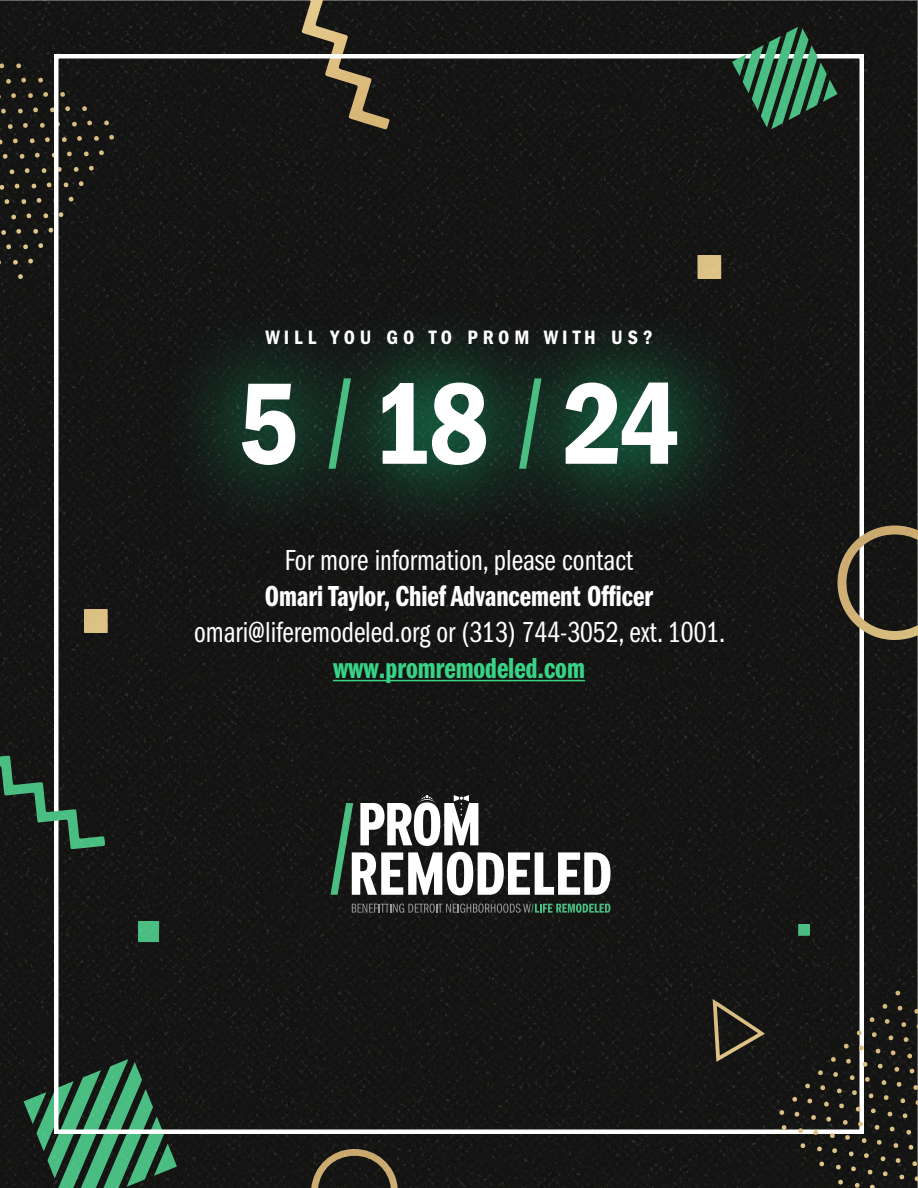
<style>
.page{position:relative;width:918px;height:1188px;background:#fff}
.page>*{position:absolute;margin:0;border:0;box-sizing:border-box;transform-origin:0 0}
.t1{font:120px "Franklin Gothic LT Pro Cn Dm";color:#fff}
.t2{font:30px "Franklin Gothic LT Pro Bk Cm";color:#fff}
.t3{font:30px "Franklin Gothic LT Pro Dm Cm";color:#fff}
.t4{font:30px "Franklin Gothic LT Pro Dm Cm";color:#26d07c}
.t5{font:20.1px "Franklin Gothic LT Pro Cn Dm";letter-spacing:.235em;color:#fff}
</style>
<div class="page">
<img style="left:0;top:0;width:918px;height:1188px">
<p class="t5" style="left:265px;top:326px;width:389px">WILL YOU GO TO PROM WITH US?</p>
<h1 class="t1" style="left:238px;top:355px;width:444px">5 18 24</h1>
<p class="t2" style="left:285px;top:543px;width:350px">For more information, please contact</p>
<p class="t3" style="left:265px;top:579px;width:390px">Omari Taylor, Chief Advancement Officer</p>
<p class="t2" style="left:194px;top:615px;width:533px">omari@liferemodeled.org or (313) 744-3052, ext. 1001.</p>
<p class="t4" style="left:333px;top:651px;width:253px">www.promremodeled.com</p>
</div>
